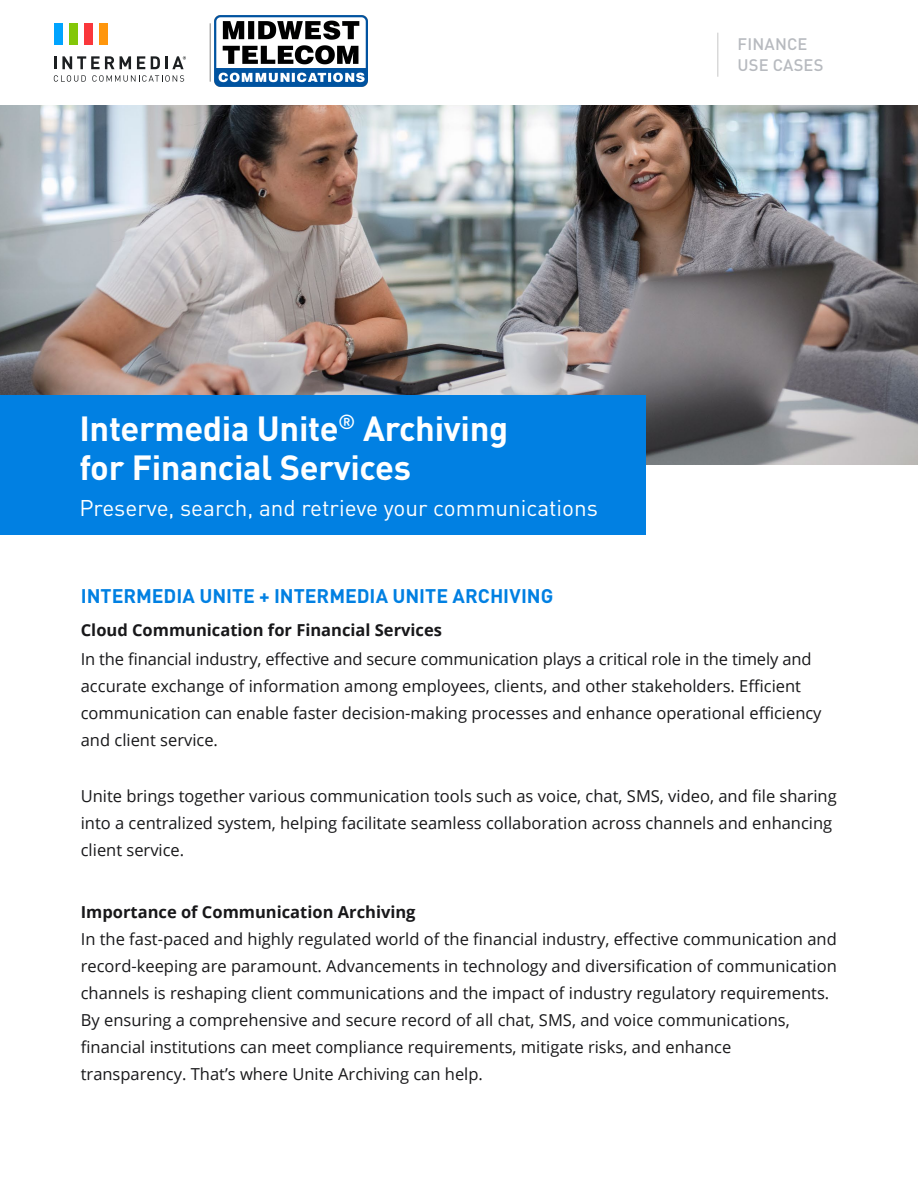
<style>
.page{position:relative;width:918px;height:1188px;background:#fff}
.page>*{position:absolute;margin:0;border:0;box-sizing:border-box;transform-origin:0 0}
.t1{font:700 34.5px/39.8px "DIN Pro";letter-spacing:-.01em;color:#fff}
.t2{font:22.5px "DIN Pro";color:#fff}
.t3{font:700 19.5px "DIN Pro";color:#0180e2}
.t4{font:16.5px/27px "Open Sans";color:#18181a}
.t5{font:700 16.5px "Open Sans";color:#18181a}
.t6{font:500 16.5px/21px "DIN Pro";letter-spacing:.01em;color:#b7babf}
</style>
<div class="page">
<img style="left:0;top:105px;width:918px;height:360px">
<div style="left:0;top:395px;width:645px;height:140px;background:#0180e2"></div>
<hr style="left:717px;top:33px;width:1px;height:44px;background:#000">
<svg style="left:54px;top:75px;width:32px;height:7px"></svg>
<svg style="left:92px;top:75px;width:92px;height:7px"></svg>
<div style="left:99px;top:23px;width:8px;height:22px;background:#ff960c"></div>
<div style="left:54px;top:23px;width:8px;height:22px;background:#00a4ff"></div>
<div style="left:69px;top:23px;width:8px;height:22px;background:#83c708"></div>
<div style="left:84px;top:23px;width:8px;height:22px;background:#fa373b"></div>
<svg style="left:54px;top:56px;width:77px;height:13px"></svg>
<svg style="left:137px;top:56px;width:8px;height:13px"></svg>
<svg style="left:151px;top:56px;width:35px;height:13px"></svg>
<hr style="left:210px;top:23px;width:1px;height:59px;background:#000">
<img style="left:214px;top:15px;width:153px;height:72px">
<h1 class="t1" style="left:79px;top:404px;width:430px">Intermedia Unite<sup>®</sup> Archiving for Financial Services</h1>
<h2 class="t2" style="left:79px;top:490px;width:520px">Preserve, search, and retrieve your communications</h2>
<p class="t6" style="left:738px;top:33px;width:87px">FINANCE<br>USE CASES</p>
<p class="t3" style="left:81px;top:580px;width:474px">INTERMEDIA UNITE + INTERMEDIA UNITE ARCHIVING</p>
<p class="t5" style="left:81px;top:619px;width:363px">Cloud Communication for Financial Services</p>
<p class="t4" style="left:81px;top:645px;width:742px">In the financial industry, effective and secure communication plays a critical role in the timely and accurate exchange of information among employees, clients, and other stakeholders. Efficient communication can enable faster decision-making processes and enhance operational efficiency and client service.</p>
<p class="t4" style="left:81px;top:782px;width:758px">Unite brings together various communication tools such as voice, chat, SMS, video, and file sharing into a centralized system, helping facilitate seamless collaboration across channels and enhancing client service.</p>
<p class="t5" style="left:81px;top:900px;width:336px">Importance of Communication Archiving</p>
<p class="t4" style="left:81px;top:925px;width:758px">In the fast-paced and highly regulated world of the financial industry, effective communication and record-keeping are paramount. Advancements in technology and diversification of communication channels is reshaping client communications and the impact of industry regulatory requirements.<br>By ensuring a comprehensive and secure record of all chat, SMS, and voice communications, financial institutions can meet compliance requirements, mitigate risks, and enhance transparency. That’s where Unite Archiving can help.</p>
</div>
